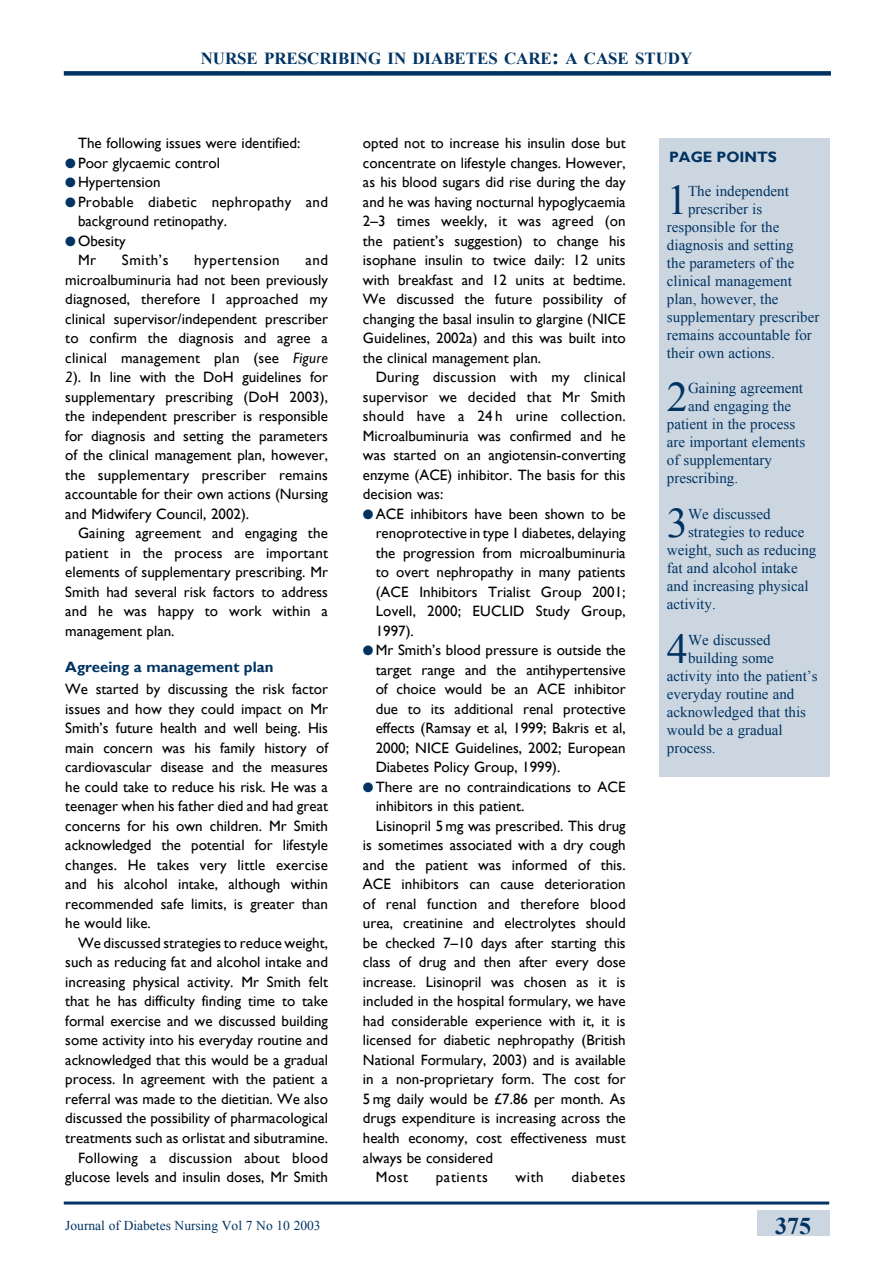
<style>
.page{position:relative;width:893px;height:1263px;background:#fff}
.page>*{position:absolute;margin:0;border:0;box-sizing:border-box;transform-origin:0 0}
.t1{font:42.15px "Times New Roman";color:#003362}
.t2{font:700 24px "Times New Roman";color:#003362}
.t3{font:700 16.8px "Times New Roman";color:#003362}
.t4{font:15px/19.5px "Gill Sans";color:#000;text-align:justify}
.t5{font:15px "Times New Roman";color:#003362}
.t6{font:15px/19.5px "Gill Sans";letter-spacing:.02em;color:#000}
.t7{font:700 15px "Gill Sans";color:#003362}
.t8{font:15px "Gill Sans";letter-spacing:.04em;color:#000}
.t9{font:13.5px "Times New Roman";color:#003362}
.s1{font-size:22.5px}
.s2{color:#003362}
.s3{font-style:italic}
</style>
<div class="page">
<div style="left:64px;top:71px;width:767px;height:5px;background:#003362"></div>
<div style="left:659px;top:138px;width:170px;height:639px;background:#ccd6e0"></div>
<div style="left:757px;top:1210px;width:72px;height:25px;background:#ccd6e0"></div>
<hr style="left:64px;top:1201px;width:765px;height:3px;background:#003362">
<p class="t3" style="left:201px;top:46px;width:493px">NURSE PRESCRIBING IN DIABETES CARE<span class="s1">:</span> A CASE STUDY</p>
<p class="t4" style="left:78px;top:133px;width:224px">The following issues were identified:</p>
<p class="t4" style="left:65px;top:153px;width:156px"><span class="s2">●</span>Poor glycaemic control</p>
<p class="t4" style="left:65px;top:172px;width:97px"><span class="s2">●</span>Hypertension</p>
<p class="t6" style="left:78px;top:192px;width:251px;text-indent:-13px"><span class="s2">●</span>Probable diabetic nephropathy and background retinopathy.</p>
<p class="t4" style="left:78px;top:231px;width:49px;text-indent:-13px"><span class="s2">●</span>Obesity<br>Mr</p>
<p class="t4" style="left:122px;top:250px;width:48px">Smith’s</p>
<p class="t8" style="left:194px;top:252px;width:87px">hypertension</p>
<p class="t4" style="left:65px;top:250px;width:264px;text-indent:240px">and microalbuminuria had not been previously diagnosed, therefore I approached my clinical supervisor/independent prescriber to confirm the diagnosis and agree a clinical management plan (see <span class="s3">Figure 2</span>). In line with the DoH guidelines for supplementary prescribing (DoH 2003), the independent prescriber is responsible for diagnosis and setting the parameters of the clinical management plan, however, the supplementary prescriber remains accountable for their own actions (Nursing and Midwifery Council, 2002).</p>
<p class="t4" style="left:65px;top:523px;width:264px;text-indent:13px">Gaining agreement and engaging the patient in the process are important elements of supplementary prescribing. Mr Smith had several risk factors to address and he was happy to work within a management plan.</p>
<p class="t7" style="left:65px;top:658px;width:210px">Agreeing a management plan</p>
<p class="t4" style="left:65px;top:679px;width:264px">We started by discussing the risk factor issues and how they could impact on Mr Smith’s future health and well being. His main concern was his family history of cardiovascular disease and the measures he could take to reduce his risk. He was a teenager when his father died and had great concerns for his own children. Mr Smith acknowledged the potential for lifestyle changes. He takes very little exercise and his alcohol intake, although within recommended safe limits, is greater than he would like.</p>
<p class="t4" style="left:65px;top:933px;width:264px;text-align:right">We discussed strategies to reduce weight, such as reducing fat and alcohol intake and increasing physical activity. Mr Smith felt that he has difficulty finding time to take formal exercise and we discussed building some activity into his everyday routine and acknowledged that this would be a gradual process. In agreement with the patient a referral was made to the dietitian. We also discussed the possibility of pharmacological treatments such as orlistat and sibutramine.<br>Following a discussion about blood glucose levels and insulin doses, Mr Smith</p>
<p class="t4" style="left:363px;top:133px;width:264px">opted not to increase his insulin dose but concentrate on lifestyle changes. However, as his blood sugars did rise during the day and he was having nocturnal hypoglycaemia 2–3 times weekly, it was agreed (on the patient’s suggestion) to change his isophane insulin to twice daily: 12 units with breakfast and 12 units at bedtime.<br>We discussed the future possibility of changing the basal insulin to glargine (NICE Guidelines, 2002a) and this was built into the clinical management plan.</p>
<p class="t4" style="left:363px;top:367px;width:264px;text-indent:13px">During discussion with my clinical supervisor we decided that Mr Smith should have a 24 h urine collection.<br>Microalbuminuria was confirmed and he was started on an angiotensin-converting enzyme (ACE) inhibitor. The basis for this decision was:</p>
<p class="t4" style="left:376px;top:504px;width:252px;text-indent:-13px"><span class="s2">●</span>ACE inhibitors have been shown to be renoprotective in type 1 diabetes, delaying the progression from microalbuminuria to overt nephropathy in many patients (ACE Inhibitors Trialist Group 2001; Lovell, 2000; EUCLID Study Group, 1997).</p>
<p class="t4" style="left:376px;top:640px;width:251px;text-indent:-13px"><span class="s2">●</span>Mr Smith’s blood pressure is outside the target range and the antihypertensive of choice would be an ACE inhibitor due to its additional renal protective effects (Ramsay et al, 1999; Bakris et al, 2000; NICE Guidelines, 2002; European Diabetes Policy Group, 1999).</p>
<p class="t4" style="left:363px;top:777px;width:264px"><span class="s2">●</span>There are no contraindications to ACE</p>
<p class="t4" style="left:376px;top:796px;width:150px">inhibitors in this patient.</p>
<p class="t4" style="left:376px;top:816px;width:251px">Lisinopril 5 mg was prescribed. This drug</p>
<p class="t4" style="left:363px;top:835px;width:264px">is sometimes associated with a dry cough</p>
<p class="t4" style="left:363px;top:855px;width:264px">and the patient was informed of this.</p>
<p class="t4" style="left:363px;top:874px;width:264px">ACE inhibitors can cause deterioration</p>
<p class="t4" style="left:363px;top:894px;width:264px">of renal function and therefore blood</p>
<p class="t4" style="left:363px;top:913px;width:264px">urea, creatinine and electrolytes should</p>
<p class="t4" style="left:363px;top:933px;width:264px">be checked 7–10 days after starting this</p>
<p class="t4" style="left:363px;top:952px;width:264px">class of drug and then after every dose</p>
<p class="t4" style="left:363px;top:972px;width:264px">increase. Lisinopril was chosen as it is</p>
<p class="t4" style="left:363px;top:991px;width:264px">included in the hospital formulary, we have</p>
<p class="t4" style="left:363px;top:1011px;width:264px">had considerable experience with it, it is</p>
<p class="t4" style="left:363px;top:1030px;width:264px">licensed for diabetic nephropathy (British</p>
<p class="t4" style="left:363px;top:1050px;width:264px">National Formulary, 2003) and is available</p>
<p class="t4" style="left:363px;top:1069px;width:264px">in a non-proprietary form. The cost for</p>
<p class="t4" style="left:363px;top:1089px;width:264px">5 mg daily would be £7.86 per month. As</p>
<p class="t4" style="left:363px;top:1108px;width:264px">drugs expenditure is increasing across the</p>
<p class="t4" style="left:363px;top:1128px;width:264px">health economy, cost effectiveness must</p>
<p class="t4" style="left:363px;top:1147px;width:132px">always be considered</p>
<p class="t4" style="left:376px;top:1167px;width:34px">Most</p>
<p class="t8" style="left:436px;top:1168px;width:53px">patients</p>
<p class="t4" style="left:515px;top:1167px;width:30px">with</p>
<p class="t8" style="left:571px;top:1168px;width:56px">diabetes</p>
<p class="t7" style="left:669px;top:148px;width:81px">Page points</p>
<h1 class="t1" style="left:667px;top:172px;width:23px">1</h1>
<p class="t5" style="left:688px;top:181px;width:102px">The independent</p>
<p class="t5" style="left:688px;top:199px;width:76px">prescriber is</p>
<p class="t5" style="left:667px;top:217px;width:114px">responsible for the</p>
<p class="t5" style="left:667px;top:235px;width:128px">diagnosis and setting</p>
<p class="t5" style="left:667px;top:253px;width:129px">the parameters of the</p>
<p class="t5" style="left:667px;top:271px;width:126px">clinical management</p>
<p class="t5" style="left:667px;top:289px;width:113px">plan, however, the</p>
<p class="t5" style="left:667px;top:307px;width:154px">supplementary prescriber</p>
<p class="t5" style="left:667px;top:325px;width:146px">remains accountable for</p>
<p class="t5" style="left:667px;top:343px;width:109px">their own actions.</p>
<h1 class="t1" style="left:667px;top:368px;width:23px">2</h1>
<p class="t5" style="left:688px;top:378px;width:116px">Gaining agreement</p>
<p class="t5" style="left:688px;top:396px;width:105px">and engaging the</p>
<p class="t5" style="left:667px;top:414px;width:130px">patient in the process</p>
<p class="t5" style="left:667px;top:432px;width:140px">are important elements</p>
<p class="t5" style="left:667px;top:450px;width:106px">of supplementary</p>
<p class="t5" style="left:667px;top:468px;width:73px">prescribing.</p>
<h1 class="t1" style="left:667px;top:494px;width:23px">3</h1>
<p class="t5" style="left:688px;top:504px;width:84px">We discussed</p>
<p class="t5" style="left:688px;top:522px;width:118px">strategies to reduce</p>
<p class="t5" style="left:667px;top:540px;width:151px">weight, such as reducing</p>
<p class="t5" style="left:667px;top:558px;width:132px">fat and alcohol intake</p>
<p class="t5" style="left:667px;top:576px;width:143px">and increasing physical</p>
<p class="t5" style="left:667px;top:594px;width:50px">activity.</p>
<h1 class="t1" style="left:667px;top:620px;width:23px">4</h1>
<p class="t5" style="left:688px;top:630px;width:84px">We discussed</p>
<p class="t5" style="left:688px;top:648px;width:87px">building some</p>
<p class="t5" style="left:667px;top:666px;width:152px">activity into the patient’s</p>
<p class="t5" style="left:667px;top:684px;width:129px">everyday routine and</p>
<p class="t5" style="left:667px;top:702px;width:141px">acknowledged that this</p>
<p class="t5" style="left:667px;top:720px;width:117px">would be a gradual</p>
<p class="t5" style="left:667px;top:738px;width:50px">process.</p>
<p class="t9" style="left:65px;top:1217px;width:257px">Journal of Diabetes Nursing Vol 7 No 10 2003</p>
<h2 class="t2" style="left:775px;top:1209px;width:37px">375</h2>
</div>
